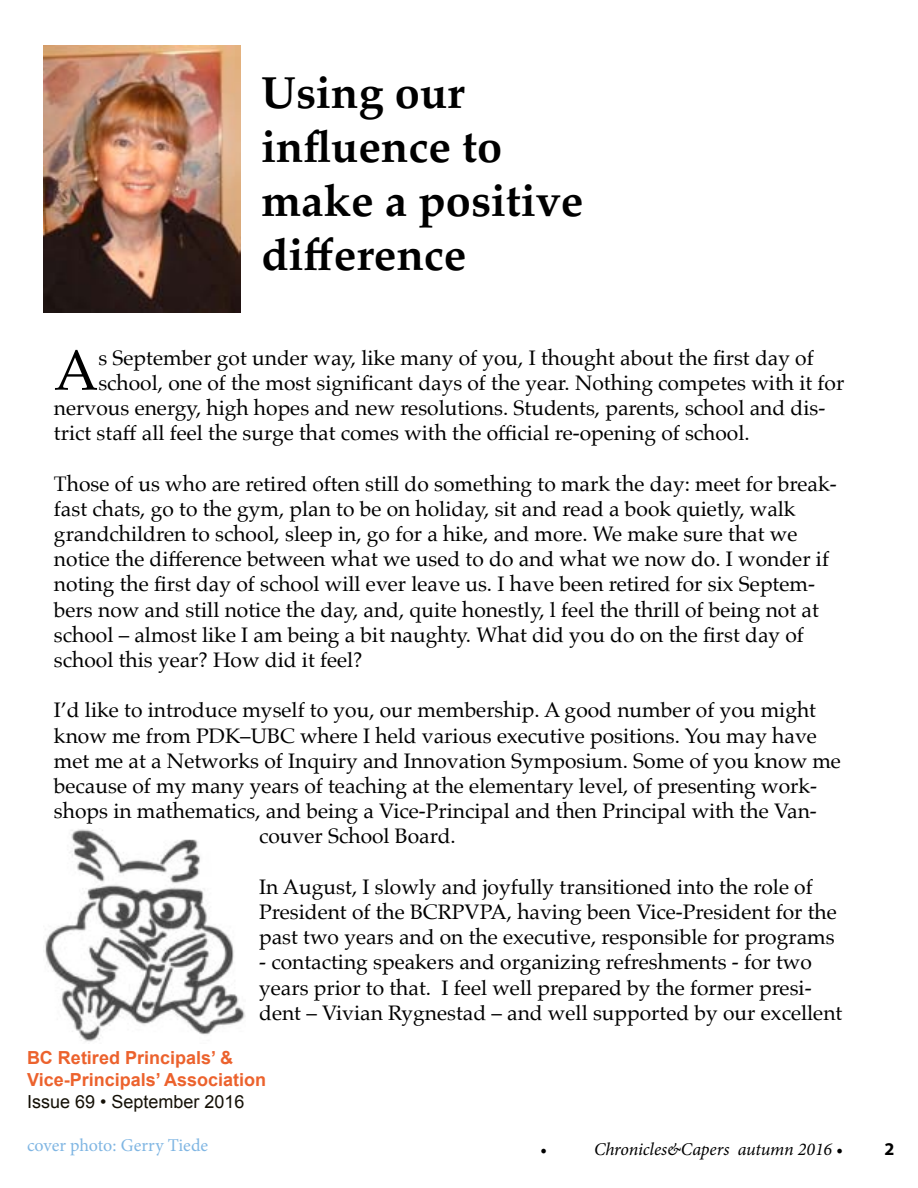
<style>
.page{position:relative;width:918px;height:1188px;background:#fff}
.page>*{position:absolute;margin:0;border:0;box-sizing:border-box;transform-origin:0 0}
.t1{font:57.15px "Palatino";color:#000}
.t2{font:700 45px/54px "Palatino";color:#000}
.t3{font:21px/25.2px "Palatino";color:#000}
.t4{font:700 18px/21.6px "Arial";color:#ec622d}
.t5{font:italic 18px "Minion Pro";letter-spacing:-.01em;color:#000}
.t6{font:18px "Arial";color:#141006}
.t7{font:18px "Minion Pro";color:#80b6e3}
.t8{font:700 18px "Myriad Pro";color:#000}
</style>
<div class="page">
<img style="left:45px;top:829px;width:201px;height:213px">
<img style="left:43px;top:45px;width:197px;height:268px">
<h2 class="t2" style="left:261px;top:65px;width:324px">Using our influence to make a positive difference</h2>
<h1 class="t1" style="left:54px;top:323px;width:46px">A</h1>
<p class="t3" style="left:98px;top:345px;width:717px">s September got under way, like many of you, I thought about the first day of</p>
<p class="t3" style="left:98px;top:370px;width:747px">school, one of the most significant days of the year. Nothing competes with it for</p>
<p class="t3" style="left:54px;top:395px;width:773px">nervous energy, high hopes and new resolutions. Students, parents, school and dis-</p>
<p class="t3" style="left:54px;top:420px;width:697px">trict staff all feel the surge that comes with the official re-opening of school.</p>
<p class="t3" style="left:54px;top:471px;width:784px">Those of us who are retired often still do something to mark the day: meet for break&shy;fast chats, go to the gym, plan to be on holiday, sit and read a book quietly, walk grandchildren to school, sleep in, go for a hike, and more. We make sure that we notice the difference between what we used to do and what we now do. I wonder if noting the first day of school will ever leave us. I have been retired for six Septem&shy;bers now and still notice the day, and, quite honestly, l feel the thrill of being not at school – almost like I am being a bit naughty. What did you do on the first day of school this year? How did it feel?</p>
<p class="t3" style="left:54px;top:698px;width:764px">I’d like to introduce myself to you, our membership. A good number of you might</p>
<p class="t3" style="left:54px;top:723px;width:764px">know me from PDK–UBC where I held various executive positions. You may have</p>
<p class="t3" style="left:54px;top:748px;width:789px">met me at a Networks of Inquiry and Innovation Symposium. Some of you know me</p>
<p class="t3" style="left:54px;top:773px;width:765px">because of my many years of teaching at the elementary level, of presenting work-</p>
<p class="t3" style="left:54px;top:798px;width:764px">shops in mathematics, and being a Vice-Principal and then Principal with the Van-</p>
<p class="t3" style="left:259px;top:824px;width:198px">couver School Board.</p>
<p class="t3" style="left:259px;top:874px;width:579px">In August, I slowly and joyfully transitioned into the role of<br>President of the BCRPVPA, having been Vice-President for the past two years and on the executive, responsible for programs</p>
<p class="t3" style="left:259px;top:950px;width:585px">- contacting speakers and organizing refreshments - for two years prior to that. I feel well prepared by the former presi&shy;dent – Vivian Rygnestad – and well supported by our excellent</p>
<p class="t4" style="left:27px;top:1048px;width:241px">BC Retired Principals’ &amp;<br>Vice-Principals’ Association</p>
<p class="t6" style="left:27px;top:1089px;width:219px">Issue 69 • September 2016</p>
<p class="t7" style="left:27px;top:1133px;width:183px">cover photo: Gerry Tiede</p>
<p class="t5" style="left:540px;top:1137px;width:8px">•</p>
<p class="t5" style="left:594px;top:1137px;width:251px">Chronicles&amp;Capers autumn 2016 •</p>
<p class="t8" style="left:885px;top:1137px;width:11px">2</p>
</div>
